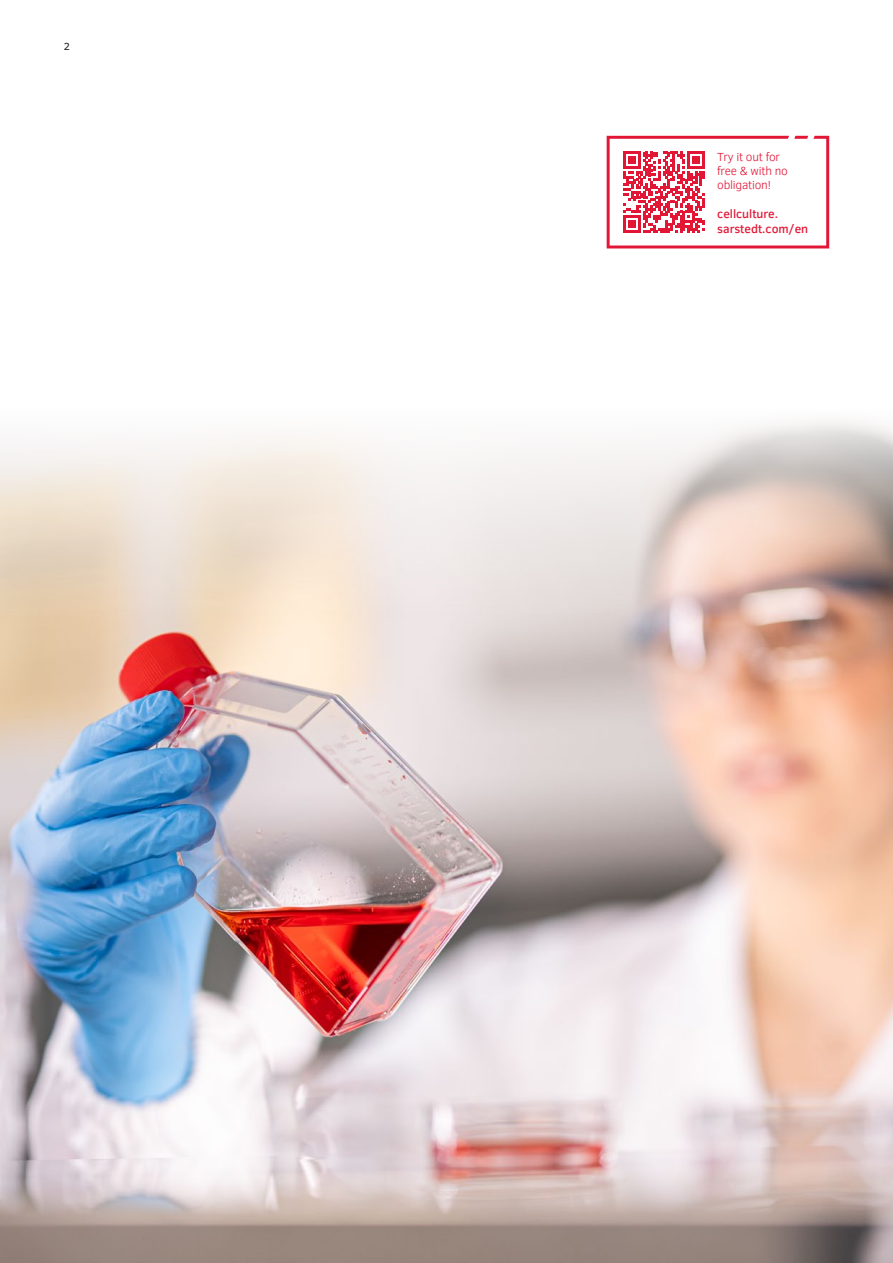
<style>
.page{position:relative;width:893px;height:1263px;background:#fff}
.page>*{position:absolute;margin:0;border:0;box-sizing:border-box;transform-origin:0 0}
.t1{font:300 12px/14.4px "Clear Sans";letter-spacing:-.02em;color:#e21736}
.t2{font:500 12px/14.4px "Clear Sans";color:#e21736}
.t3{font:10.5px "Clear Sans";color:#231f20}
</style>
<div class="page">
<img style="left:0;top:617px;width:893px;height:646px">
<svg style="left:607px;top:136px;width:222px;height:112px"></svg>
<svg style="left:0;top:421px;width:893px;height:196px"></svg>
<p class="t3" style="left:64px;top:39px;width:8px">2</p>
<p class="t1" style="left:717px;top:149px;width:72px">Try it out for free &amp; with no obligation!</p>
<p class="t2" style="left:717px;top:206px;width:92px">cellculture. sarstedt.com/en</p>
</div>
